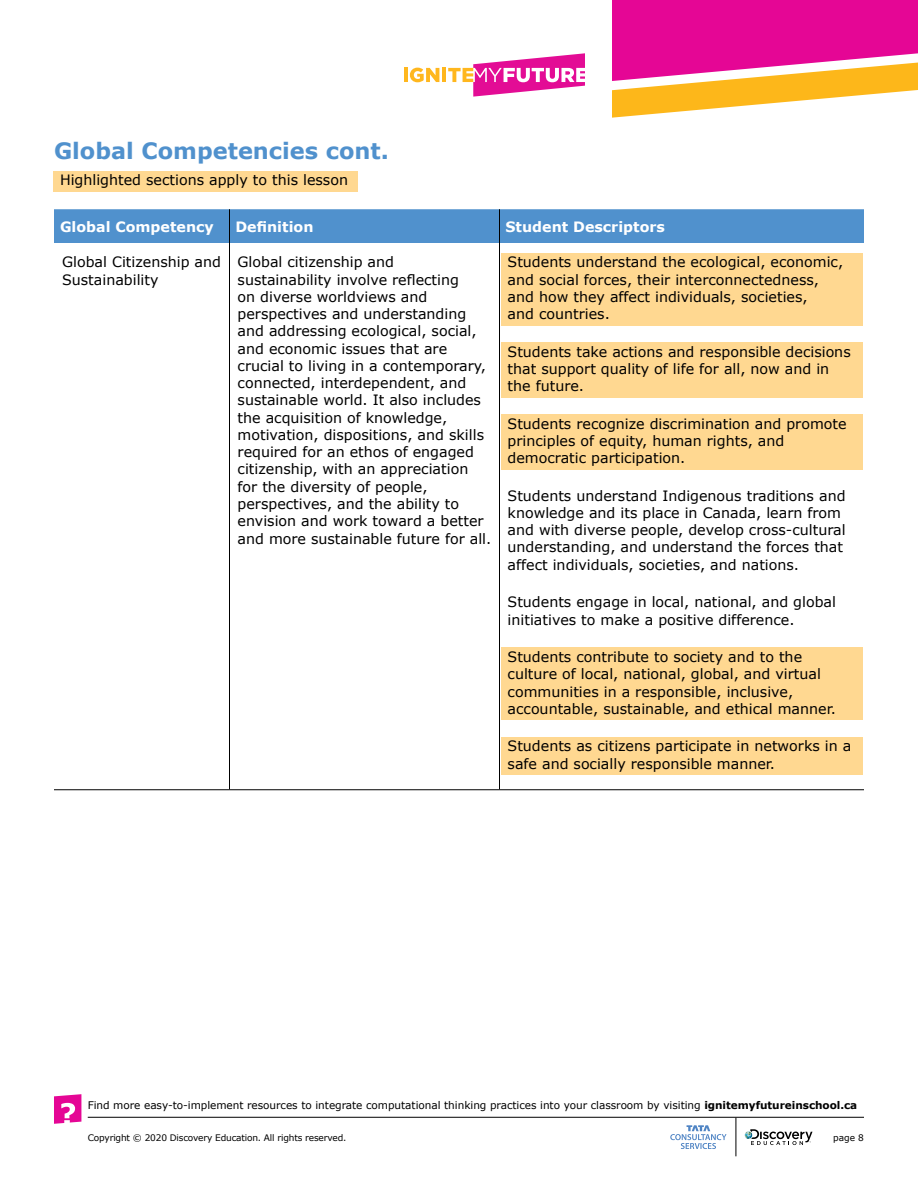
<style>
.page{position:relative;width:918px;height:1188px;background:#fff}
.page>*{position:absolute;margin:0;border:0;box-sizing:border-box;transform-origin:0 0}
.t1{font:700 22.5px "Verdana";color:#5091cd}
.t2{font:14.25px/17.2px "Verdana";color:#000}
.t3{font:700 14.25px "Verdana";color:#fff}
.t4{font:10.5px "Verdana";letter-spacing:-.005em;color:#000}
.t5{font:9px "Verdana";letter-spacing:-.02em;color:#000}
.s1{font-weight:700}
</style>
<div class="page">
<svg style="left:612px;top:0;width:306px;height:118px"></svg>
<svg style="left:670px;top:1125px;width:57px;height:24px"></svg>
<svg style="left:745px;top:1129px;width:68px;height:16px"></svg>
<hr style="left:736px;top:1118px;width:1px;height:38px;background:#000">
<hr style="left:88px;top:1117px;width:776px;height:1px;background:#000">
<svg style="left:54px;top:1094px;width:27px;height:30px"></svg>
<hr style="left:404px;top:68px;width:4px;height:14px;background:#ffb71e">
<svg style="left:410px;top:68px;width:29px;height:14px"></svg>
<hr style="left:442px;top:68px;width:4px;height:14px;background:#ffb71e">
<svg style="left:448px;top:54px;width:137px;height:43px"></svg>
<div style="left:54px;top:209px;width:810px;height:34px;background:#5091cd"></div>
<hr style="left:229px;top:243px;width:1px;height:547px;background:#000">
<hr style="left:499px;top:243px;width:1px;height:547px;background:#000">
<hr style="left:54px;top:789px;width:176px;height:1px;background:#000">
<hr style="left:230px;top:789px;width:270px;height:1px;background:#000">
<hr style="left:500px;top:789px;width:364px;height:1px;background:#000">
<hr style="left:229px;top:209px;width:1px;height:34px;background:#000">
<hr style="left:499px;top:209px;width:1px;height:34px;background:#000">
<div style="left:501px;top:253px;width:362px;height:72px;background:#ffd891"></div>
<div style="left:501px;top:342px;width:362px;height:55px;background:#ffd891"></div>
<div style="left:501px;top:414px;width:362px;height:55px;background:#ffd891"></div>
<div style="left:501px;top:648px;width:362px;height:72px;background:#ffd891"></div>
<div style="left:501px;top:737px;width:362px;height:38px;background:#ffd891"></div>
<div style="left:53px;top:171px;width:305px;height:21px;background:#ffd891"></div>
<h1 class="t1" style="left:54px;top:136px;width:336px">Global Competencies cont.</h1>
<p class="t2" style="left:60px;top:172px;width:290px">Highlighted sections apply to this lesson</p>
<p class="t3" style="left:60px;top:217px;width:155px">Global Competency</p>
<p class="t3" style="left:236px;top:217px;width:79px">Definition</p>
<p class="t3" style="left:505px;top:217px;width:161px">Student Descriptors</p>
<p class="t2" style="left:62px;top:254px;width:160px">Global Citizenship and<br>Sustainability</p>
<p class="t2" style="left:238px;top:254px;width:255px">Global citizenship and sustainability involve reflecting<br>on diverse worldviews and perspectives and understanding and addressing ecological, social, and economic issues that are crucial to living in a contemporary, connected, interdependent, and sustainable world. It also includes the acquisition of knowledge, motivation, dispositions, and skills required for an ethos of engaged citizenship, with an appreciation for the diversity of people, perspectives, and the ability to envision and work toward a better and more sustainable future for all.</p>
<p class="t2" style="left:508px;top:254px;width:337px">Students understand the ecological, economic, and social forces, their interconnectedness, and how they affect individuals, societies,<br>and countries.</p>
<p class="t2" style="left:508px;top:343px;width:345px">Students take actions and responsible decisions that support quality of life for all, now and in the future.</p>
<p class="t2" style="left:508px;top:415px;width:341px">Students recognize discrimination and promote principles of equity, human rights, and democratic participation.</p>
<p class="t2" style="left:508px;top:487px;width:340px">Students understand Indigenous traditions and knowledge and its place in Canada, learn from and with diverse people, develop cross-cultural understanding, and understand the forces that affect individuals, societies, and nations.</p>
<p class="t2" style="left:508px;top:594px;width:330px">Students engage in local, national, and global initiatives to make a positive difference.</p>
<p class="t2" style="left:508px;top:648px;width:330px">Students contribute to society and to the culture of local, national, global, and virtual communities in a responsible, inclusive, accountable, sustainable, and ethical manner.</p>
<p class="t2" style="left:508px;top:738px;width:345px">Students as citizens participate in networks in a safe and socially responsible manner.</p>
<p class="t4" style="left:88px;top:1099px;width:771px">Find more easy-to-implement resources to integrate computational thinking practices into your classroom by visiting <span class="s1">ignitemyfutureinschool.ca</span></p>
<p class="t5" style="left:88px;top:1132px;width:260px">Copyright © 2020 Discovery Education. All rights reserved.</p>
<p class="t5" style="left:833px;top:1132px;width:32px">page 8</p>
</div>
